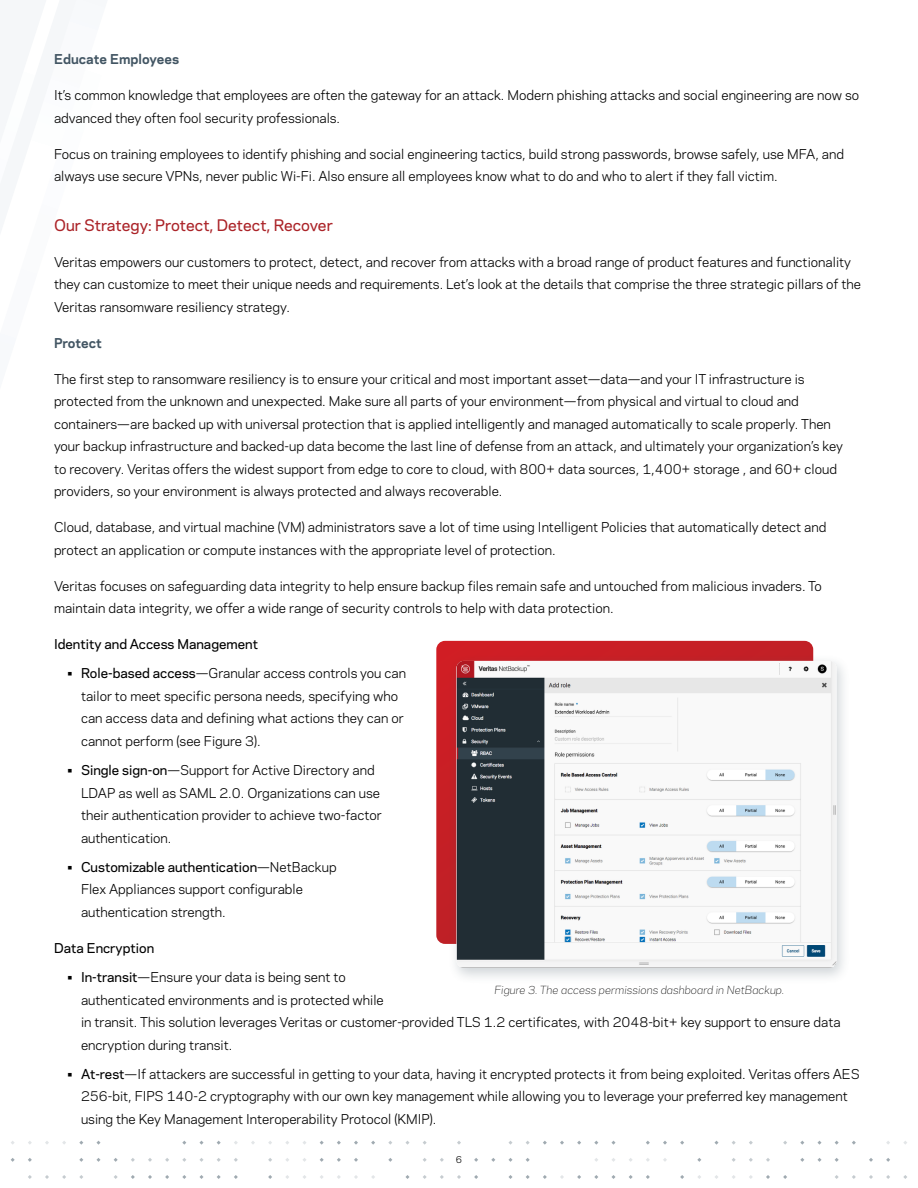
<style>
.page{position:relative;width:918px;height:1188px;background:#fff}
.page>*{position:absolute;margin:0;border:0;box-sizing:border-box;transform-origin:0 0}
.Paragraph_Title{font:500 15px "Polaris";color:#ab2328}
.Body_Copy{font:12.75px/22.5px "Polaris";color:#000}
.Paragraph_Subtitle{font:500 12.75px "Polaris";color:#000}
.Paragraph_Subtitle-2{font:700 12.75px "Polaris";color:#425563}
.t1{font:italic 300 10.5px "Polaris";color:#000}
.t2{font:9px "Polaris";color:#000}
.s1{font-weight:500}
</style>
<div class="page">
<svg style="left:783px;top:1175px;width:4px;height:4px"></svg>
<svg style="left:766px;top:1158px;width:4px;height:4px"></svg>
<svg style="left:766px;top:1175px;width:4px;height:4px"></svg>
<svg style="left:749px;top:1158px;width:4px;height:4px"></svg>
<svg style="left:714px;top:1141px;width:5px;height:4px"></svg>
<svg style="left:697px;top:1158px;width:4px;height:4px"></svg>
<svg style="left:680px;top:1141px;width:4px;height:4px"></svg>
<svg style="left:680px;top:1175px;width:4px;height:4px"></svg>
<svg style="left:663px;top:1141px;width:4px;height:4px"></svg>
<svg style="left:646px;top:1141px;width:4px;height:4px"></svg>
<svg style="left:646px;top:1175px;width:4px;height:4px"></svg>
<svg style="left:629px;top:1175px;width:4px;height:4px"></svg>
<svg style="left:611px;top:1141px;width:5px;height:4px"></svg>
<svg style="left:611px;top:1175px;width:5px;height:4px"></svg>
<svg style="left:594px;top:1175px;width:4px;height:4px"></svg>
<svg style="left:577px;top:1141px;width:4px;height:4px"></svg>
<svg style="left:577px;top:1175px;width:4px;height:4px"></svg>
<svg style="left:560px;top:1141px;width:4px;height:4px"></svg>
<svg style="left:560px;top:1175px;width:4px;height:4px"></svg>
<svg style="left:543px;top:1141px;width:4px;height:4px"></svg>
<svg style="left:543px;top:1175px;width:4px;height:4px"></svg>
<svg style="left:526px;top:1158px;width:4px;height:4px"></svg>
<svg style="left:526px;top:1175px;width:4px;height:4px"></svg>
<svg style="left:508px;top:1141px;width:5px;height:4px"></svg>
<svg style="left:508px;top:1158px;width:5px;height:4px"></svg>
<svg style="left:508px;top:1175px;width:5px;height:4px"></svg>
<svg style="left:491px;top:1158px;width:4px;height:4px"></svg>
<svg style="left:474px;top:1158px;width:4px;height:4px"></svg>
<svg style="left:474px;top:1175px;width:4px;height:4px"></svg>
<svg style="left:457px;top:1141px;width:4px;height:4px"></svg>
<svg style="left:457px;top:1175px;width:4px;height:4px"></svg>
<svg style="left:440px;top:1158px;width:4px;height:4px"></svg>
<svg style="left:440px;top:1175px;width:4px;height:4px"></svg>
<svg style="left:423px;top:1175px;width:4px;height:4px"></svg>
<svg style="left:405px;top:1141px;width:5px;height:4px"></svg>
<svg style="left:405px;top:1175px;width:5px;height:4px"></svg>
<svg style="left:388px;top:1158px;width:4px;height:4px"></svg>
<svg style="left:371px;top:1141px;width:4px;height:4px"></svg>
<svg style="left:354px;top:1141px;width:4px;height:4px"></svg>
<svg style="left:354px;top:1158px;width:4px;height:4px"></svg>
<svg style="left:354px;top:1175px;width:4px;height:4px"></svg>
<svg style="left:337px;top:1141px;width:4px;height:4px"></svg>
<svg style="left:337px;top:1158px;width:4px;height:4px"></svg>
<svg style="left:320px;top:1158px;width:4px;height:4px"></svg>
<svg style="left:268px;top:1158px;width:4px;height:4px"></svg>
<svg style="left:268px;top:1175px;width:4px;height:4px"></svg>
<svg style="left:234px;top:1158px;width:4px;height:4px"></svg>
<svg style="left:234px;top:1175px;width:4px;height:4px"></svg>
<svg style="left:217px;top:1175px;width:4px;height:4px"></svg>
<svg style="left:199px;top:1141px;width:5px;height:4px"></svg>
<svg style="left:199px;top:1158px;width:5px;height:4px"></svg>
<svg style="left:199px;top:1175px;width:5px;height:4px"></svg>
<svg style="left:182px;top:1175px;width:4px;height:4px"></svg>
<svg style="left:165px;top:1158px;width:4px;height:4px"></svg>
<svg style="left:165px;top:1175px;width:4px;height:4px"></svg>
<svg style="left:148px;top:1158px;width:4px;height:4px"></svg>
<svg style="left:148px;top:1175px;width:4px;height:4px"></svg>
<svg style="left:131px;top:1158px;width:4px;height:4px"></svg>
<svg style="left:131px;top:1175px;width:4px;height:4px"></svg>
<svg style="left:114px;top:1158px;width:4px;height:4px"></svg>
<svg style="left:114px;top:1175px;width:4px;height:4px"></svg>
<svg style="left:96px;top:1141px;width:5px;height:4px"></svg>
<svg style="left:96px;top:1158px;width:5px;height:4px"></svg>
<svg style="left:79px;top:1158px;width:4px;height:4px"></svg>
<svg style="left:79px;top:1175px;width:4px;height:4px"></svg>
<svg style="left:62px;top:1175px;width:4px;height:4px"></svg>
<svg style="left:45px;top:1175px;width:4px;height:4px"></svg>
<svg style="left:28px;top:1158px;width:4px;height:4px"></svg>
<svg style="left:28px;top:1175px;width:4px;height:4px"></svg>
<svg style="left:11px;top:1158px;width:4px;height:4px"></svg>
<svg style="left:903px;top:1175px;width:4px;height:4px"></svg>
<svg style="left:886px;top:1158px;width:4px;height:4px"></svg>
<svg style="left:886px;top:1175px;width:4px;height:4px"></svg>
<svg style="left:869px;top:1158px;width:4px;height:4px"></svg>
<svg style="left:869px;top:1175px;width:4px;height:4px"></svg>
<svg style="left:852px;top:1141px;width:4px;height:4px"></svg>
<svg style="left:852px;top:1175px;width:4px;height:4px"></svg>
<svg style="left:835px;top:1158px;width:4px;height:4px"></svg>
<svg style="left:835px;top:1175px;width:4px;height:4px"></svg>
<svg style="left:817px;top:1141px;width:5px;height:4px"></svg>
<svg style="left:817px;top:1158px;width:5px;height:4px"></svg>
<svg style="left:800px;top:1158px;width:4px;height:4px"></svg>
<div style="left:436px;top:641px;width:377px;height:303px;background:#c91f25"></div>
<div style="left:448px;top:654px;width:403px;height:330px;background:#425563;opacity:.25"></div>
<img style="left:457px;top:661px;width:380px;height:307px">
<p class="Paragraph_Subtitle-2" style="left:54px;top:50px;width:127px">Educate Employees</p>
<p class="Body_Copy" style="left:54px;top:83px;width:807px">It’s common knowledge that employees are often the gateway for an attack. Modern phishing attacks and social engineering are now so advanced they often fool security professionals.</p>
<p class="Body_Copy" style="left:54px;top:142px;width:792px">Focus on training employees to identify phishing and social engineering tactics, build strong passwords, browse safely, use MFA, and always use secure VPNs, never public Wi-Fi. Also ensure all employees know what to do and who to alert if they fall victim.</p>
<p class="Paragraph_Title" style="left:54px;top:214px;width:280px">Our Strategy: Protect, Detect, Recover</p>
<p class="Body_Copy" style="left:54px;top:250px;width:809px">Veritas empowers our customers to protect, detect, and recover from attacks with a broad range of product features and functionality they can customize to meet their unique needs and requirements. Let’s look at the details that comprise the three strategic pillars of the<br>Veritas ransomware resiliency strategy.</p>
<p class="Paragraph_Subtitle-2" style="left:54px;top:333px;width:50px">Protect</p>
<p class="Body_Copy" style="left:54px;top:367px;width:791px">The first step to ransomware resiliency is to ensure your critical and most important asset—data—and your IT infrastructure is protected from the unknown and unexpected. Make sure all parts of your environment—from physical and virtual to cloud and containers—are backed up with universal protection that is applied intelligently and managed automatically to scale properly. Then your backup infrastructure and backed-up data become the last line of defense from an attack, and ultimately your organization’s key to recovery. Veritas offers the widest support from edge to core to cloud, with 800+ data sources, 1,400+ storage , and 60+ cloud providers, so your environment is always protected and always recoverable.</p>
<p class="Body_Copy" style="left:54px;top:515px;width:774px">Cloud, database, and virtual machine (VM) administrators save a lot of time using Intelligent Policies that automatically detect and protect an application or compute instances with the appropriate level of protection.</p>
<p class="Body_Copy" style="left:54px;top:574px;width:769px">Veritas focuses on safeguarding data integrity to help ensure backup files remain safe and untouched from malicious invaders. To maintain data integrity, we offer a wide range of security controls to help with data protection.</p>
<p class="Paragraph_Subtitle" style="left:54px;top:635px;width:206px">Identity and Access Management</p>
<p class="Body_Copy" style="left:81px;top:662px;width:327px;text-indent:-14px"><span class="s1">• Role-based access</span>—Granular access controls you can tailor to meet specific persona needs, specifying who can access data and defining what actions they can or cannot perform (see Figure 3).</p>
<p class="Body_Copy" style="left:81px;top:758px;width:302px;text-indent:-14px"><span class="s1">• Single sign-on</span>—Support for Active Directory and LDAP as well as SAML 2. 0. Organizations can use their authentication provider to achieve two-factor authentication.</p>
<p class="Body_Copy" style="left:81px;top:855px;width:257px;text-indent:-14px"><span class="s1">• Customizable authentication</span>—NetBackup<br>Flex Appliances support configurable authentication strength.</p>
<p class="Paragraph_Subtitle" style="left:54px;top:938px;width:102px">Data Encryption</p>
<p class="Body_Copy" style="left:81px;top:965px;width:761px;text-indent:-14px"><span class="s1">• In-transit</span>—Ensure your data is being sent to<br>authenticated environments and is protected while<br>in transit. This solution leverages Veritas or customer-provided TLS 1. 2 certificates, with 2048-bit+ key support to ensure data encryption during transit.</p>
<p class="Body_Copy" style="left:81px;top:1062px;width:780px;text-indent:-14px"><span class="s1">• At-rest</span>—If attackers are successful in getting to your data, having it encrypted protects it from being exploited. Veritas offers AES<br>256-bit, FIPS 140-2 cryptography with our own key management while allowing you to leverage your preferred key management using the Key Management Interoperability Protocol (KMIP).</p>
<p class="t1" style="left:494px;top:982px;width:291px">Figure 3. The access permissions dashboard in NetBackup.</p>
<p class="t2" style="left:456px;top:1153px;width:8px">6</p>
</div>
